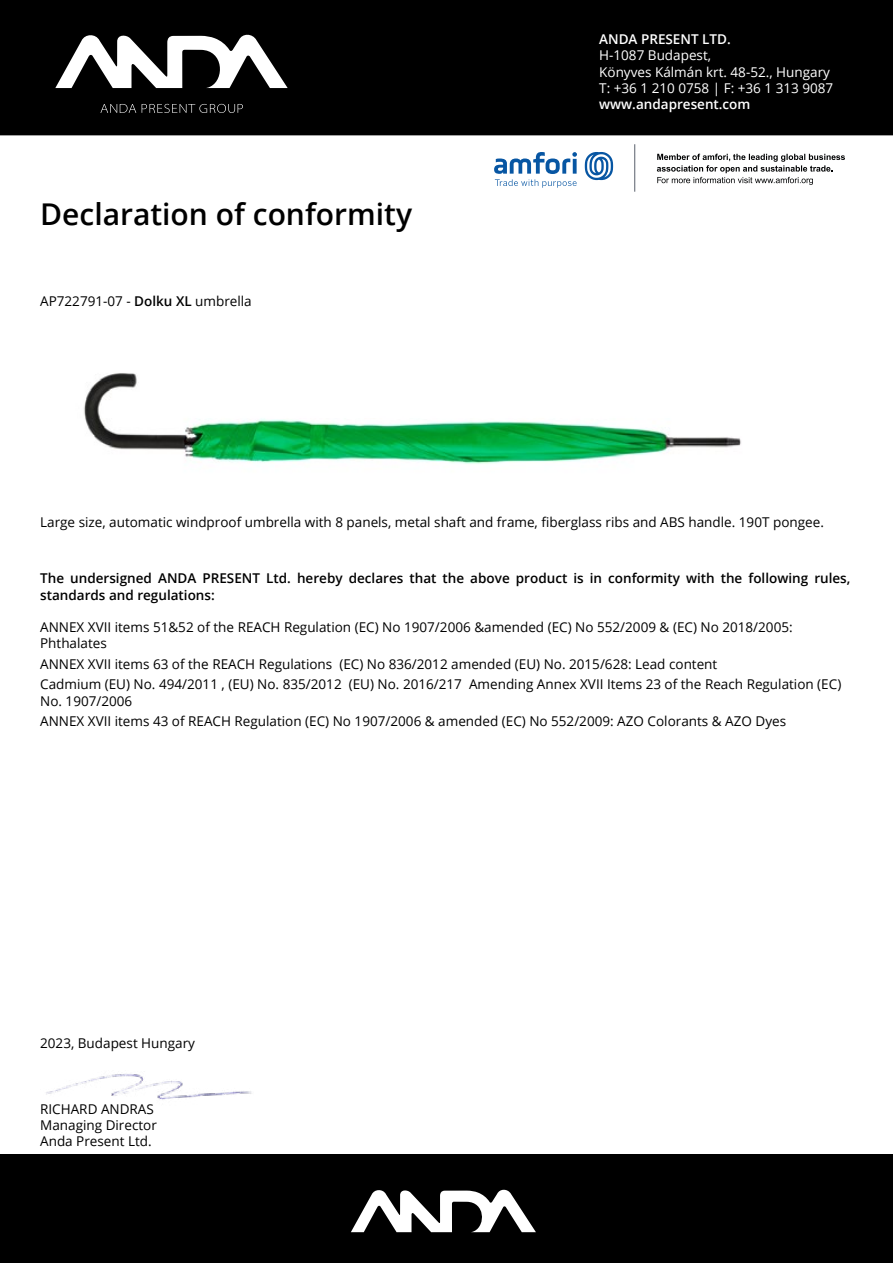
<style>
.page{position:relative;width:893px;height:1263px;background:#fff}
.page>*{position:absolute;margin:0;border:0;box-sizing:border-box;transform-origin:0 0}
.t1{font:600 30px "Open Sans";color:#000}
.t2{font:13.5px/16.2px "Open Sans";color:#000}
.t3{font:600 13.5px/16.2px "Open Sans";color:#000}
.t4{font:13.5px/16.2px "Open Sans";color:#fff}
.t5{font:600 13.5px "Open Sans";color:#fff}
.s1{font-weight:600}
</style>
<div class="page">
<div style="left:0;top:0;width:893px;height:135px;background:#000"></div>
<div style="left:0;top:1154px;width:893px;height:109px;background:#000"></div>
<svg style="left:55px;top:34px;width:233px;height:54px"></svg>
<svg style="left:100px;top:104px;width:143px;height:9px"></svg>
<img style="left:83px;top:373px;width:658px;height:91px">
<svg style="left:351px;top:1189px;width:185px;height:43px"></svg>
<svg style="left:585px;top:152px;width:28px;height:28px"></svg>
<svg style="left:494px;top:152px;width:83px;height:36px"></svg>
<hr style="left:634px;top:144px;width:1px;height:47px;background:#686e79">
<svg style="left:657px;top:154px;width:188px;height:31px"></svg>
<img style="left:46px;top:1074px;width:206px;height:26px">
<h1 class="t1" style="left:40px;top:193px;width:373px">Declaration of conformity</h1>
<p class="t2" style="left:40px;top:292px;width:213px">AP722791-07 - <span class="s1">Dolku XL</span> umbrella</p>
<p class="t5" style="left:599px;top:30px;width:133px">ANDA PRESENT LTD.</p>
<p class="t4" style="left:599px;top:47px;width:236px">H-1087 Budapest,<br>Könyves Kálmán krt. 48-52., Hungary<br>T: +36 1 210 0758 | F: +36 1 313 9087</p>
<p class="t5" style="left:599px;top:95px;width:153px">www.andapresent.com</p>
<p class="t2" style="left:40px;top:514px;width:785px">Large size, automatic windproof umbrella with 8 panels, metal shaft and frame, fiberglass ribs and ABS handle. 190T pongee.</p>
<p class="t3" style="left:40px;top:570px;width:812px">The undersigned ANDA PRESENT Ltd. hereby declares that the above product is in conformity with the following rules, standards and regulations:</p>
<p class="t2" style="left:40px;top:619px;width:754px">ANNEX XVII items 51&amp;52 of the REACH Regulation (EC) No 1907/2006 &amp;amended (EC) No 552/2009 &amp; (EC) No 2018/2005:<br>Phthalates</p>
<p class="t2" style="left:40px;top:653px;width:803px;line-height:20.4px">ANNEX XVII items 63 of the REACH Regulations (EC) No 836/2012 amended (EU) No. 2015/628: Lead content<br>Cadmium (EU) No. 494/2011 , (EU) No. 835/2012 (EU) No. 2016/217 Amending Annex XVII Items 23 of the Reach Regulation (EC)</p>
<p class="t2" style="left:40px;top:690px;width:747px;line-height:20.4px">No. 1907/2006<br>ANNEX XVII items 43 of REACH Regulation (EC) No 1907/2006 &amp; amended (EC) No 552/2009: AZO Colorants &amp; AZO Dyes</p>
<p class="t2" style="left:40px;top:1034px;width:156px">2023, Budapest Hungary</p>
<p class="t2" style="left:40px;top:1100px;width:118px">RICHARD ANDRAS<br>Managing Director<br>Anda Present Ltd.</p>
</div>
